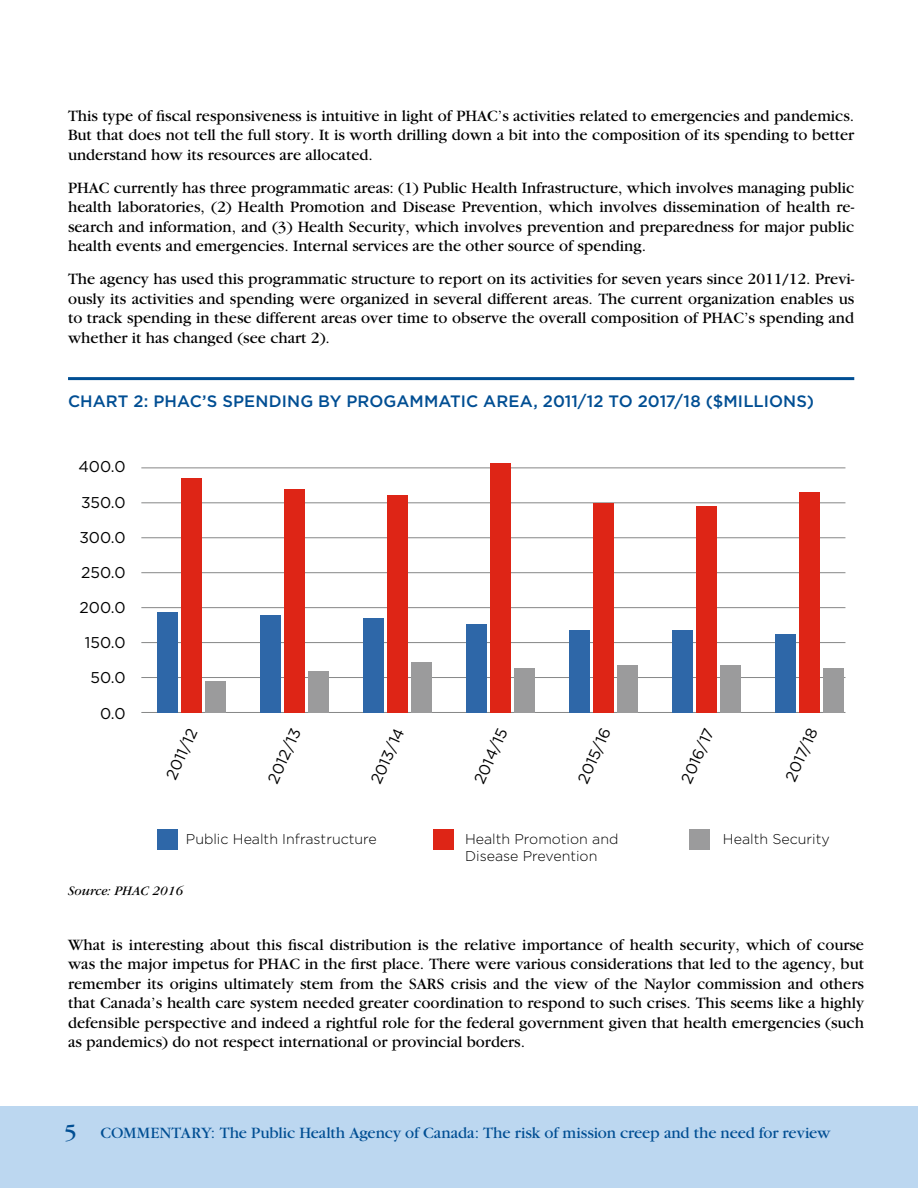
<style>
.page{position:relative;width:918px;height:1188px;background:#fff}
.page>*{position:absolute;margin:0;border:0;box-sizing:border-box;transform-origin:0 0}
.t1{font:16.5px/19.5px "Garamond";color:#000;text-align:justify}
.t2{font:16.5px "Garamond";letter-spacing:-.01em;color:#004e93}
.t3{font:500 16.5px "Gotham";letter-spacing:.005em;color:#004e93}
.t4{font:15.6px "Gotham";color:#000}
.t5{font:300 14.25px "Gotham";color:#000}
.t6{font:italic 13.5px "Garamond";color:#000}
.s1{font-size:24px}
</style>
<div class="page">
<div style="left:0;top:1106px;width:918px;height:82px;background:#bcd7f0"></div>
<hr style="left:68px;top:377px;width:786px;height:3px;background:#004e93">
<hr style="left:141px;top:712px;width:704px;height:1px;background:#868787">
<hr style="left:141px;top:677px;width:704px;height:1px;background:#868787">
<hr style="left:141px;top:642px;width:704px;height:1px;background:#868787">
<hr style="left:141px;top:607px;width:704px;height:1px;background:#868787">
<hr style="left:141px;top:572px;width:704px;height:1px;background:#868787">
<hr style="left:141px;top:537px;width:704px;height:1px;background:#868787">
<hr style="left:141px;top:502px;width:704px;height:1px;background:#868787">
<hr style="left:141px;top:468px;width:704px;height:1px;background:#868787">
<div style="left:157px;top:612px;width:20px;height:101px;background:#2e67a8"></div>
<div style="left:206px;top:681px;width:20px;height:32px;background:#9b9b9c"></div>
<div style="left:181px;top:478px;width:21px;height:235px;background:#de2516"></div>
<div style="left:260px;top:615px;width:20px;height:98px;background:#2e67a8"></div>
<div style="left:309px;top:671px;width:20px;height:42px;background:#9b9b9c"></div>
<div style="left:284px;top:489px;width:21px;height:224px;background:#de2516"></div>
<div style="left:363px;top:618px;width:21px;height:95px;background:#2e67a8"></div>
<div style="left:412px;top:662px;width:20px;height:51px;background:#9b9b9c"></div>
<div style="left:387px;top:495px;width:21px;height:218px;background:#de2516"></div>
<div style="left:466px;top:624px;width:21px;height:89px;background:#2e67a8"></div>
<div style="left:515px;top:668px;width:20px;height:45px;background:#9b9b9c"></div>
<div style="left:491px;top:463px;width:20px;height:250px;background:#de2516"></div>
<div style="left:569px;top:631px;width:21px;height:82px;background:#2e67a8"></div>
<div style="left:618px;top:666px;width:20px;height:47px;background:#9b9b9c"></div>
<div style="left:594px;top:503px;width:20px;height:210px;background:#de2516"></div>
<div style="left:672px;top:631px;width:21px;height:82px;background:#2e67a8"></div>
<div style="left:721px;top:666px;width:20px;height:47px;background:#9b9b9c"></div>
<div style="left:697px;top:506px;width:20px;height:207px;background:#de2516"></div>
<div style="left:776px;top:634px;width:20px;height:79px;background:#2e67a8"></div>
<div style="left:824px;top:668px;width:20px;height:45px;background:#9b9b9c"></div>
<div style="left:800px;top:492px;width:20px;height:221px;background:#de2516"></div>
<div style="left:157px;top:829px;width:20px;height:20px;background:#2e67a8"></div>
<div style="left:434px;top:829px;width:20px;height:20px;background:#de2516"></div>
<div style="left:689px;top:829px;width:21px;height:20px;background:#9b9b9c"></div>
<p class="t1" style="left:68px;top:106px;width:788px">This type of fiscal responsiveness is intuitive in light of PHAC’s activities related to emergencies and pandemics.<br>But that does not tell the full story. It is worth drilling down a bit into the composition of its spending to better understand how its resources are allocated.</p>
<p class="t1" style="left:68px;top:178px;width:788px">PHAC currently has three programmatic areas: (1) Public Health Infrastructure, which involves managing public health laboratories, (2) Health Promotion and Disease Prevention, which involves dissemination of health re&shy;search and information, and (3) Health Security, which involves prevention and preparedness for major public health events and emergencies. Internal services are the other source of spending.</p>
<p class="t1" style="left:68px;top:269px;width:788px">The agency has used this programmatic structure to report on its activities for seven years since 2011/12. Previ&shy;ously its activities and spending were organized in several different areas. The current organization enables us to track spending in these different areas over time to observe the overall composition of PHAC’s spending and whether it has changed (see chart 2).</p>
<p class="t3" style="left:68px;top:392px;width:748px">CHART 2: PHAC’S SPENDING BY PROGAMMATIC AREA, 2011/12 TO 2017/18 ($MILLIONS)</p>
<p class="t4" style="left:78px;top:458px;width:49px">400.0</p>
<p class="t4" style="left:81px;top:493px;width:46px">350.0</p>
<p class="t4" style="left:79px;top:529px;width:48px">300.0</p>
<p class="t4" style="left:81px;top:564px;width:46px">250.0</p>
<p class="t4" style="left:80px;top:599px;width:48px">200.0</p>
<p class="t4" style="left:85px;top:634px;width:42px">150.0</p>
<p class="t4" style="left:91px;top:669px;width:37px">50.0</p>
<p class="t4" style="left:100px;top:704px;width:27px">0.0</p>
<p class="t4" style="left:163px;top:775px;width:56px;rotate:-66deg">2011/12</p>
<p class="t4" style="left:264px;top:779px;width:60px;rotate:-66deg">2012/13</p>
<p class="t4" style="left:367px;top:780px;width:61px;rotate:-66deg">2013/14</p>
<p class="t4" style="left:471px;top:780px;width:61px;rotate:-66deg">2014/15</p>
<p class="t4" style="left:574px;top:779px;width:61px;rotate:-66deg">2015/16</p>
<p class="t4" style="left:678px;top:779px;width:60px;rotate:-66deg">2016/17</p>
<p class="t4" style="left:782px;top:777px;width:58px;rotate:-66deg">2017/18</p>
<p class="t5" style="left:186px;top:831px;width:192px">Public Health Infrastructure</p>
<p class="t5" style="left:465px;top:831px;width:155px">Health Promotion and</p>
<p class="t5" style="left:723px;top:831px;width:108px">Health Security</p>
<p class="t5" style="left:465px;top:848px;width:134px">Disease Prevention</p>
<p class="t6" style="left:68px;top:884px;width:116px">Source: PHAC 2016</p>
<p class="t1" style="left:68px;top:935px;width:798px">What is interesting about this fiscal distribution is the relative importance of health security, which of course was the major impetus for PHAC in the first place. There were various considerations that led to the agency, but remember its origins ultimately stem from the SARS crisis and the view of the Naylor commission and others that Canada’s health care system needed greater coordination to respond to such crises. This seems like a highly defensible perspective and indeed a rightful role for the federal government given that health emergencies (such as pandemics) do not respect international or provincial borders.</p>
<p class="t2" style="left:64px;top:1125px;width:768px"><span class="s1">5</span> COMMENTARY: The Public Health Agency of Canada: The risk of mission creep and the need for review</p>
</div>
